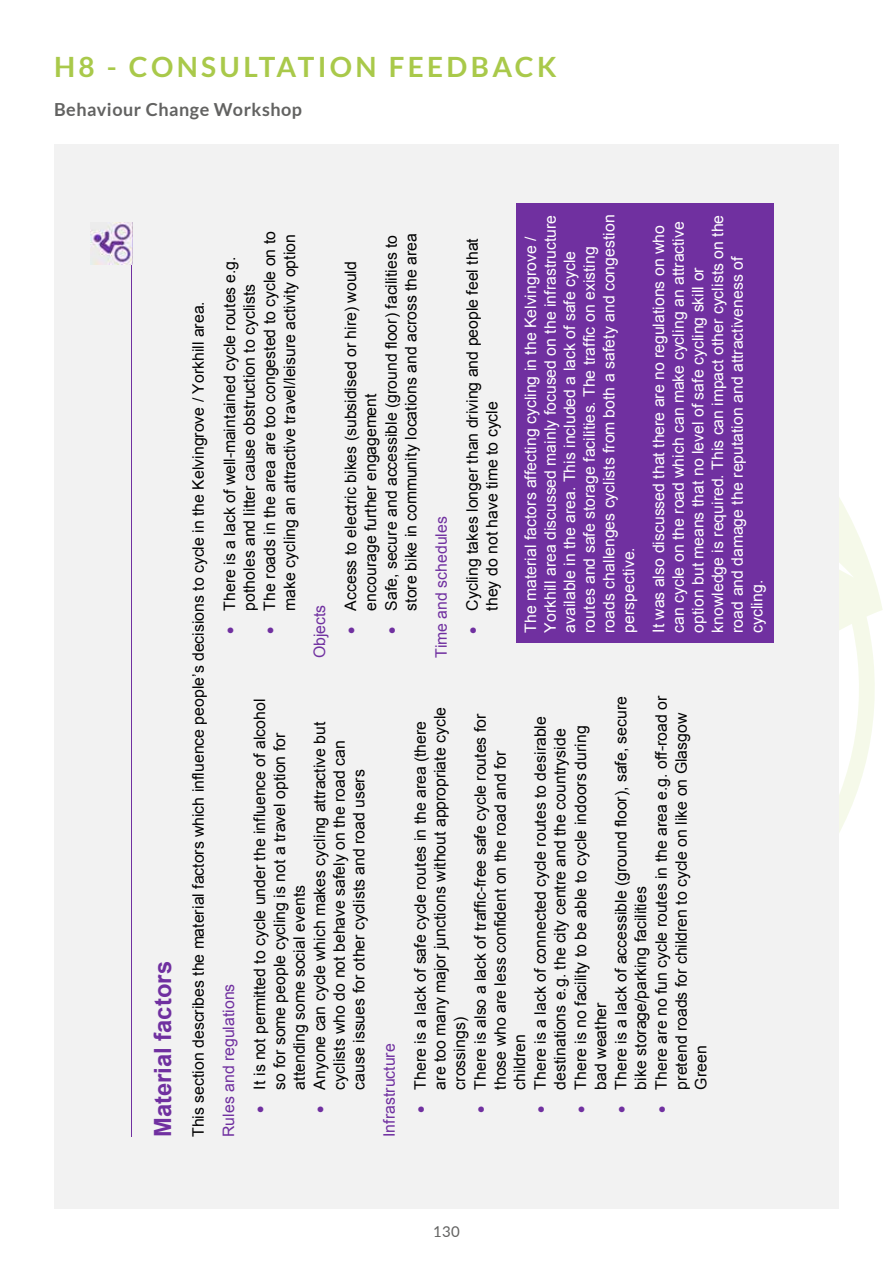
<style>
.page{position:relative;width:893px;height:1263px;background:#fff}
.page>*{position:absolute;margin:0;border:0;box-sizing:border-box;transform-origin:0 0}
.t1{font:700 27.9px "Lato";letter-spacing:.12em;color:#a9c94a}
.t2{font:700 23.7px "Arial";color:#7030a0}
.t3{font:700 18px "Lato";letter-spacing:.03em;color:#626261}
.t4{font:15.75px/19.6px "Arial";color:#000}
.t5{font:15.75px/19.6px "Arial";color:#fff}
.t6{font:15.75px "Arial";color:#7030a0}
.t7{font:15.75px "Symbol";color:#7030a0}
.t8{font:15px "Lato";color:#626261}
.s1{color:#7030a0}
</style>
<div class="page">
<svg style="left:839px;top:497px;width:44px;height:336px"></svg>
<div style="left:54px;top:145px;width:785px;height:1064px;background:#f2f2f2"></div>
<hr style="left:132px;top:223px;width:1px;height:914px;background:#7030a0">
<img style="left:91px;top:223px;width:41px;height:41px">
<div style="left:516px;top:203px;width:258px;height:439px;background:#7030a0"></div>
<h1 class="t1" style="left:54px;top:50px;width:504px">H8 - CONSULTATION FEEDBACK</h1>
<p class="t3" style="left:54px;top:99px;width:250px">Behaviour Change Workshop</p>
<h2 class="t2" style="left:147px;top:1137px;width:177px;rotate:-90deg">Material factors</h2>
<p class="t4" style="left:189px;top:1137px;width:837px;rotate:-90deg">This section describes the material factors which influence people’s decisions to cycle in the Kelvingrove / Yorkhill area.</p>
<p class="t4" style="left:260px;top:634px;width:405px;text-align:right;rotate:-90deg"><span class="s1">•</span> The roads in the area are too congested to cycle on to make cycling an attractive travel/leisure activity option</p>
<p class="t4" style="left:220px;top:634px;width:379px;text-align:center;rotate:-90deg"><span class="s1">•</span> There is a lack of well-maintained cycle routes e.g. potholes and litter cause obstruction to cyclists</p>
<p class="t6" style="left:309px;top:658px;width:55px;rotate:-90deg">Objects</p>
<p class="t4" style="left:382px;top:634px;width:403px;text-align:right;rotate:-90deg"><span class="s1">•</span> Safe, secure and accessible (ground floor) facilities to store bike in community locations and across the area</p>
<p class="t4" style="left:341px;top:611px;width:351px;text-indent:-24px;rotate:-90deg"><span class="s1">•</span> Access to electric bikes (subsidised or hire) would encourage further engagement</p>
<p class="t6" style="left:431px;top:658px;width:143px;rotate:-90deg">Time and schedules</p>
<p class="t4" style="left:463px;top:611px;width:374px;text-indent:-24px;rotate:-90deg"><span class="s1">•</span> Cycling takes longer than driving and people feel that they do not have time to cycle</p>
<p class="t5" style="left:540px;top:633px;width:420px;rotate:-90deg">Yorkhill area discussed mainly focused on the infrastructure available in the area. This included a lack of safe cycle routes and safe storage facilities. The traffic on existing roads challenges cyclists from both a safety and congestion perspective.</p>
<p class="t5" style="left:649px;top:633px;width:420px;rotate:-90deg">It was also discussed that there are no regulations on who can cycle on the road which can make cycling an attractive option but means that no level of safe cycling skill or knowledge is required. This can impact other cyclists on the road and damage the reputation and attractiveness of cycling.</p>
<p class="t5" style="left:521px;top:633px;width:398px;rotate:-90deg">The material factors affecting cycling in the Kelvingrove /</p>
<p class="t7" style="left:530px;top:634px;width:9px;rotate:-90deg">•</p>
<p class="t6" style="left:218px;top:1137px;width:155px;rotate:-90deg">Rules and regulations</p>
<p class="t4" style="left:250px;top:1089px;width:392px;text-indent:-24px;rotate:-90deg"><span class="s1">•</span> It is not permitted to cycle under the influence of alcohol so for some people cycling is not a travel option for attending some social events</p>
<p class="t4" style="left:310px;top:1089px;width:369px;text-indent:-24px;rotate:-90deg"><span class="s1">•</span> Anyone can cycle which makes cycling attractive but cyclists who do not behave safely on the road can cause issues for other cyclists and road users</p>
<p class="t6" style="left:379px;top:1137px;width:95px;rotate:-90deg">Infrastructure</p>
<p class="t4" style="left:411px;top:1089px;width:384px;text-indent:-24px;rotate:-90deg"><span class="s1">•</span> There is a lack of safe cycle routes in the area (there are too many major junctions without appropriate cycle crossings)</p>
<p class="t4" style="left:470px;top:1089px;width:377px;text-indent:-24px;rotate:-90deg"><span class="s1">•</span> There is also a lack of traffic-free safe cycle routes for those who are less confident on the road and for children</p>
<p class="t4" style="left:531px;top:1089px;width:375px;text-indent:-24px;rotate:-90deg"><span class="s1">•</span> There is a lack of connected cycle routes to desirable destinations e.g. the city centre and the countryside</p>
<p class="t4" style="left:571px;top:1089px;width:366px;text-indent:-24px;rotate:-90deg"><span class="s1">•</span> There is no facility to be able to cycle indoors during bad weather</p>
<p class="t4" style="left:611px;top:1089px;width:395px;text-indent:-24px;rotate:-90deg"><span class="s1">•</span> There is a lack of accessible (ground floor), safe, secure bike storage/parking facilities</p>
<p class="t4" style="left:651px;top:1089px;width:395px;text-indent:-24px;rotate:-90deg"><span class="s1">•</span> There are no fun cycle routes in the area e.g. off-road or pretend roads for children to cycle on like on Glasgow<br>Green</p>
<p class="t8" style="left:433px;top:1221px;width:28px">130</p>
</div>
